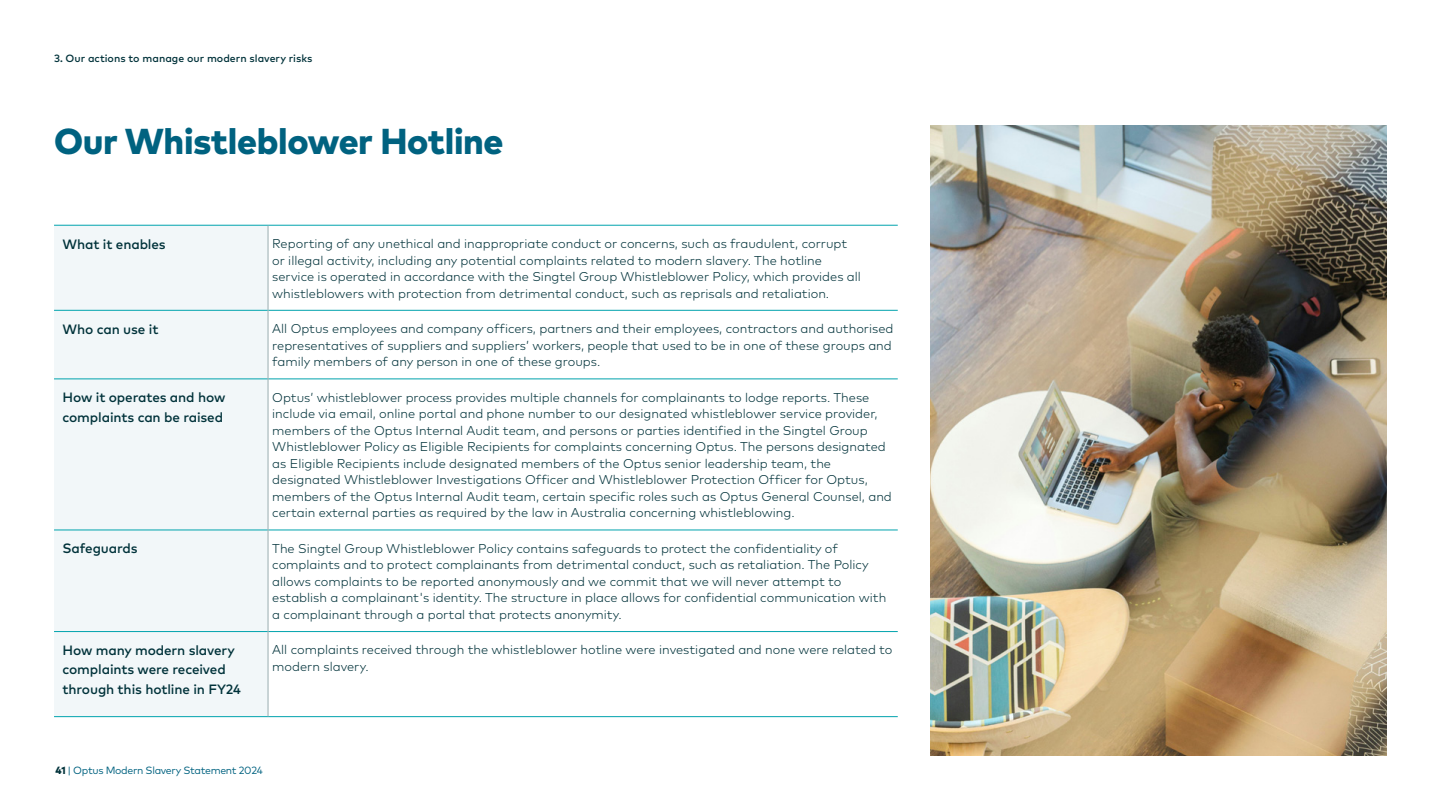
<style>
.page{position:relative;width:1441px;height:810px;background:#fff}
.page>*{position:absolute;margin:0;border:0;box-sizing:border-box;transform-origin:0 0}
.t1{font:800 36px "Mark OT";letter-spacing:-.01em;color:#006280}
.t2{font:500 13.5px/19.5px "Mark OT";letter-spacing:-.01em;color:#00323a}
.t3{font:300 12.75px/16.5px "Mark OT";color:#00323a}
.t4{font:500 10.5px "Mark OT";color:#00323a}
.t5{font:10.5px "Mark OT";letter-spacing:-.03em;color:#006280}
.s1{font-weight:800;color:#00323a}
</style>
<div class="page">
<div style="left:54px;top:226px;width:214px;height:490px;background:#f2f7f9"></div>
<hr style="left:54px;top:716px;width:214px;height:1px;background:#00a3ad">
<hr style="left:268px;top:716px;width:629px;height:1px;background:#00a3ad">
<hr style="left:54px;top:225px;width:214px;height:1px;background:#00a3ad">
<hr style="left:268px;top:225px;width:629px;height:1px;background:#00a3ad">
<hr style="left:54px;top:310px;width:214px;height:1px;background:#00a3ad">
<hr style="left:268px;top:310px;width:629px;height:1px;background:#00a3ad">
<hr style="left:54px;top:379px;width:214px;height:1px;background:#00a3ad">
<hr style="left:268px;top:379px;width:629px;height:1px;background:#00a3ad">
<hr style="left:54px;top:530px;width:214px;height:1px;background:#00a3ad">
<hr style="left:268px;top:530px;width:629px;height:1px;background:#00a3ad">
<hr style="left:54px;top:631px;width:214px;height:1px;background:#00a3ad">
<hr style="left:268px;top:631px;width:629px;height:1px;background:#00a3ad">
<hr style="left:268px;top:226px;width:1px;height:84px;background:#99adb0">
<hr style="left:268px;top:310px;width:1px;height:69px;background:#99adb0">
<hr style="left:268px;top:379px;width:1px;height:151px;background:#99adb0">
<hr style="left:268px;top:530px;width:1px;height:102px;background:#99adb0">
<hr style="left:268px;top:632px;width:1px;height:84px;background:#99adb0">
<img style="left:930px;top:125px;width:456px;height:631px">
<p class="t4" style="left:54px;top:52px;width:260px">3. Our actions to manage our modern slavery risks</p>
<h1 class="t1" style="left:54px;top:118px;width:451px">Our Whistleblower Hotline</h1>
<p class="t2" style="left:63px;top:234px;width:105px">What it enables</p>
<p class="t3" style="left:272px;top:235px;width:590px">Reporting of any unethical and inappropriate conduct or concerns, such as fraudulent, corrupt or illegal activity, including any potential complaints related to modern slavery. The hotline service is operated in accordance with the Singtel Group Whistleblower Policy, which provides all whistleblowers with protection from detrimental conduct, such as reprisals and retaliation.</p>
<p class="t2" style="left:63px;top:319px;width:97px">Who can use it</p>
<p class="t3" style="left:272px;top:320px;width:622px">All Optus employees and company officers, partners and their employees, contractors and authorised representatives of suppliers and suppliers’ workers, people that used to be in one of these groups and family members of any person in one of these groups.</p>
<p class="t2" style="left:63px;top:387px;width:164px">How it operates and how complaints can be raised</p>
<p class="t3" style="left:272px;top:389px;width:621px">Optus’ whistleblower process provides multiple channels for complainants to lodge reports. These include via email, online portal and phone number to our designated whistleblower service provider, members of the Optus Internal Audit team, and persons or parties identified in the Singtel Group Whistleblower Policy as Eligible Recipients for complaints concerning Optus. The persons designated as Eligible Recipients include designated members of the Optus senior leadership team, the designated Whistleblower Investigations Officer and Whistleblower Protection Officer for Optus, members of the Optus Internal Audit team, certain specific roles such as Optus General Counsel, and certain external parties as required by the law in Australia concerning whistleblowing.</p>
<p class="t2" style="left:63px;top:539px;width:77px">Safeguards</p>
<p class="t3" style="left:272px;top:540px;width:615px">The Singtel Group Whistleblower Policy contains safeguards to protect the confidentiality of complaints and to protect complainants from detrimental conduct, such as retaliation. The Policy allows complaints to be reported anonymously and we commit that we will never attempt to establish a complainant's identity. The structure in place allows for confidential communication with a complainant through a portal that protects anonymity.</p>
<p class="t2" style="left:63px;top:640px;width:180px">How many modern slavery complaints were received through this hotline in FY24</p>
<p class="t3" style="left:272px;top:642px;width:621px">All complaints received through the whistleblower hotline were investigated and none were related to modern slavery.</p>
<p class="t5" style="left:56px;top:764px;width:209px"><span class="s1">41</span> | Optus Modern Slavery Statement 2024</p>
</div>
